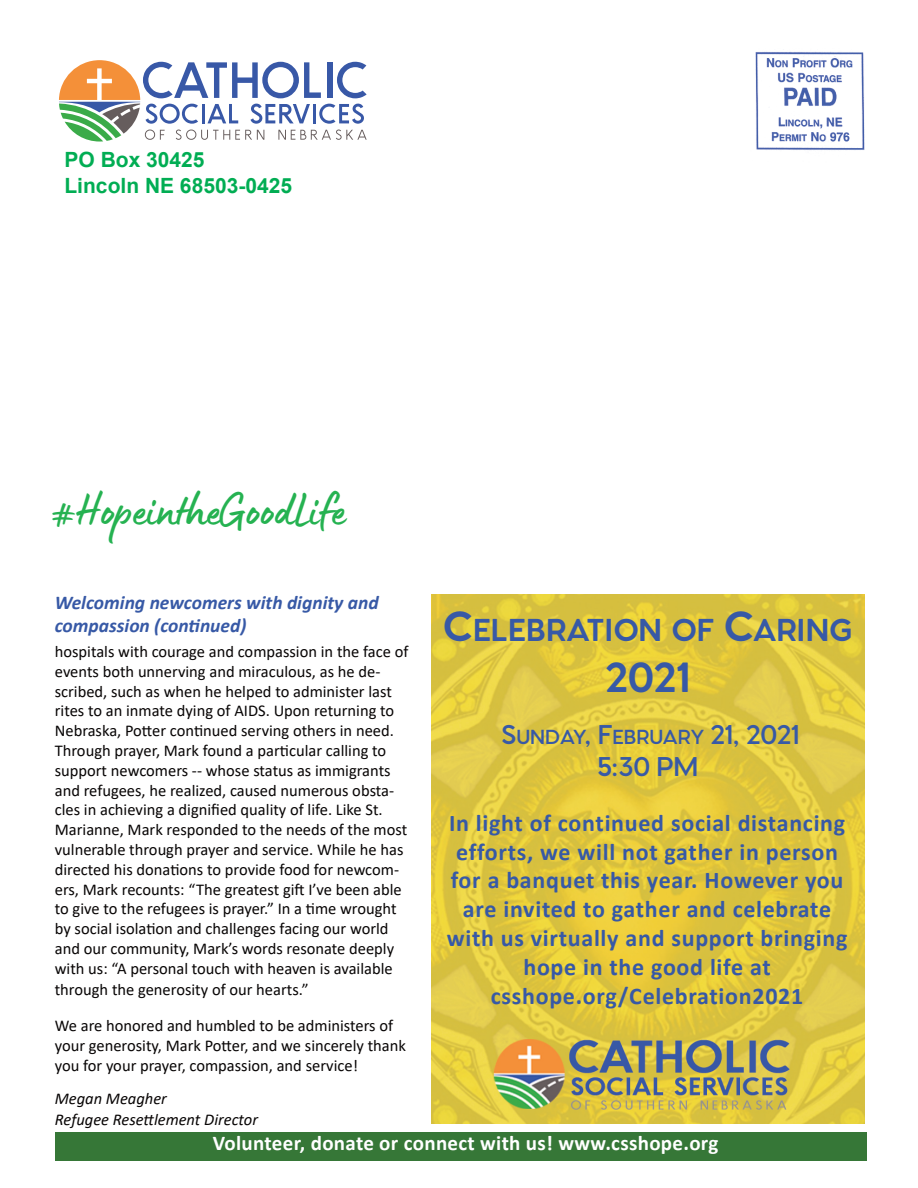
<style>
.page{position:relative;width:918px;height:1188px;background:#fff}
.page>*{position:absolute;margin:0;border:0;box-sizing:border-box;transform-origin:0 0}
.t1{font:49.05px "Lumios Marker";color:#25b251}
.t2{font:700 42px "Venti CF";color:#3759a6}
.t3{font:700 31.5px "Venti CF";letter-spacing:.005em;color:#3759a6}
.t4{font:600 27px "Venti CF";color:#3759a6}
.t5{font:700 24px/28.8px "Calibri";letter-spacing:.03em;color:#3759a6;text-align:center}
.t6{font:700 21px "Calibri";letter-spacing:.015em;color:#fff}
.t7{font:700 21px/25.2px "Arial";color:#01ad53}
.t8{font:600 20.25px "Venti CF";letter-spacing:-.005em;color:#3759a6}
.t9{font:italic 700 19.5px/23.4px "Calibri";color:#3759a6}
.t10{font:16.5px/19.8px "Calibri";color:#080505}
.t11{font:italic 16.5px/21px "Calibri";color:#080505}
.s1{font-size:42px}
.s2{font-size:27px}
</style>
<div class="page">
<div style="left:55px;top:1133px;width:811px;height:28px;background:#367737"></div>
<img style="left:755px;top:51px;width:110px;height:99px">
<svg style="left:59px;top:60px;width:308px;height:82px"></svg>
<img style="left:431px;top:595px;width:433px;height:529px">
<p class="t7" style="left:64px;top:147px;width:229px">PO Box 30425<br>Lincoln NE 68503-0425</p>
<h1 class="t1" style="left:52px;top:478px;width:295px">#HopeintheGoodLife</h1>
<p class="t9" style="left:55px;top:592px;width:325px">Welcoming newcomers with dignity and compassion (continued)</p>
<h3 class="t3" style="left:443px;top:619px;width:411px"><span class="s1">C</span>ELEBRATION OF <span class="s1">C</span>ARING</h3>
<h2 class="t2" style="left:605px;top:662px;width:86px">2021</h2>
<p class="t8" style="left:502px;top:730px;width:299px"><span class="s2">S</span>UNDAY<span class="s2">, F</span>EBRUARY <span class="s2">21, 2021</span></p>
<h3 class="t4" style="left:597px;top:758px;width:102px">5:30 PM</h3>
<p class="t5" style="left:447px;top:810px;width:402px">In light of continued social distancing efforts, we will not gather in person for a banquet this year. However you are invited to gather and celebrate with us virtually and support bringing hope in the good life at csshope.org/Celebration2021</p>
<p class="t10" style="left:55px;top:643px;width:355px">hospitals with courage and compassion in the face of events both unnerving and miraculous, as he de&shy;scribed, such as when he helped to administer last rites to an inmate dying of AIDS. Upon returning to Nebraska, Potter continued serving others in need.<br>Through prayer, Mark found a particular calling to support newcomers -- whose status as immigrants and refugees, he realized, caused numerous obsta&shy;cles in achieving a dignified quality of life. Like St.<br>Marianne, Mark responded to the needs of the most vulnerable through prayer and service. While he has directed his donations to provide food for newcom&shy;ers, Mark recounts: “The greatest gift I’ve been able to give to the refugees is prayer.” In a time wrought by social isolation and challenges facing our world and our community, Mark’s words resonate deeply with us: “A personal touch with heaven is available through the generosity of our hearts.”</p>
<p class="t10" style="left:55px;top:1017px;width:353px">We are honored and humbled to be administers of your generosity, Mark Potter, and we sincerely thank you for your prayer, compassion, and service!</p>
<p class="t11" style="left:55px;top:1090px;width:205px">Megan Meagher<br>Refugee Resettlement Director</p>
<p class="t6" style="left:213px;top:1134px;width:507px">Volunteer, donate or connect with us! www.csshope.org</p>
</div>
